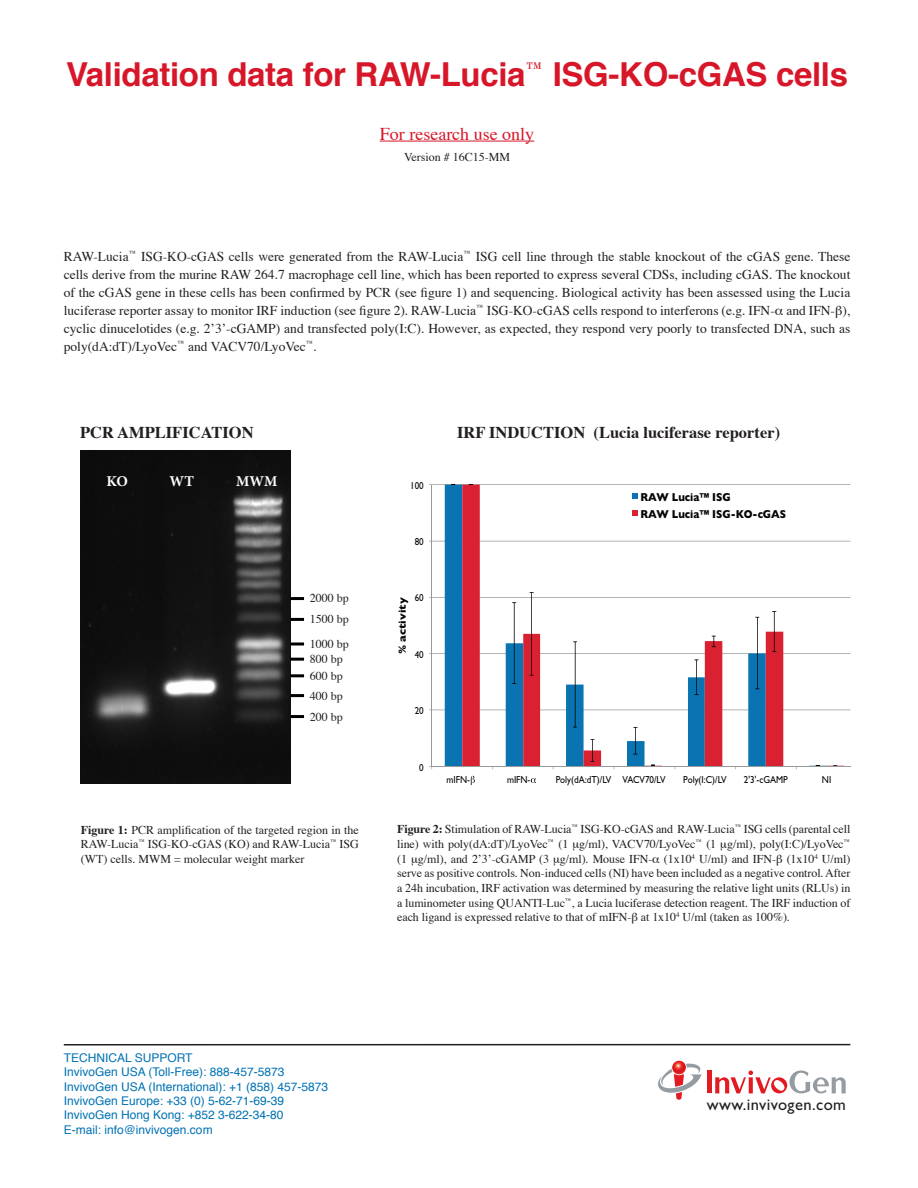
<style>
.page{position:relative;width:918px;height:1188px;background:#fff}
.page>*{position:absolute;margin:0;border:0;box-sizing:border-box;transform-origin:0 0}
.t1{font:700 33px "Helvetica";letter-spacing:-.01em;color:#d71729}
.t2{font:18px "Times";color:#d71729}
.t3{font:700 16.5px "Times";color:#231f20}
.t4{font:500 16.5px "Gill Sans MT Pro";letter-spacing:.025em;color:#231f20}
.t5{font:700 15px "Minion Pro";color:#fff}
.t6{font:13.5px/18px "Times";color:#231f20;text-align:justify}
.t7{font:12px/14.7px "Times";color:#231f20;text-align:justify}
.t8{font:12px "Helvetica";color:#0072b4}
.t9{font:700 11.55px/17px "Gill Sans";color:#050504;scale:.9 1}
.t10{font:700 10.35px "Gill Sans";color:#050504;scale:1.12 1}
.t11{font:10.2px "Gill Sans";color:#050504;scale:.9 1}
.s1{font-weight:700}
</style>
<div class="page">
<hr style="left:380px;top:141px;width:154px;height:1px;background:#d71729">
<hr style="left:64px;top:1044px;width:786px;height:2px;background:#231f20">
<svg style="left:672px;top:1061px;width:14px;height:13px"></svg>
<svg style="left:658px;top:1064px;width:43px;height:36px"></svg>
<hr style="left:707px;top:1071px;width:4px;height:22px;background:#e21a21">
<svg style="left:715px;top:1071px;width:131px;height:22px"></svg>
<hr style="left:432px;top:710px;width:418px;height:1px;background:#989898">
<hr style="left:432px;top:653px;width:418px;height:1px;background:#989898">
<hr style="left:432px;top:597px;width:418px;height:1px;background:#989898">
<hr style="left:432px;top:541px;width:418px;height:1px;background:#989898">
<hr style="left:432px;top:484px;width:418px;height:1px;background:#989898">
<div style="left:445px;top:485px;width:17px;height:281px;background:#0974b1"></div>
<svg style="left:462px;top:485px;width:382px;height:281px"></svg>
<svg style="left:512px;top:602px;width:4px;height:82px"></svg>
<svg style="left:573px;top:641px;width:4px;height:86px"></svg>
<svg style="left:633px;top:727px;width:4px;height:27px"></svg>
<svg style="left:694px;top:660px;width:4px;height:35px"></svg>
<svg style="left:755px;top:617px;width:4px;height:72px"></svg>
<svg style="left:530px;top:592px;width:4px;height:84px"></svg>
<svg style="left:591px;top:739px;width:3px;height:23px"></svg>
<svg style="left:712px;top:636px;width:4px;height:11px"></svg>
<svg style="left:772px;top:611px;width:4px;height:41px"></svg>
<hr style="left:432px;top:485px;width:1px;height:282px;background:#989898">
<hr style="left:432px;top:766px;width:418px;height:1px;background:#989898">
<svg style="left:471px;top:776px;width:4px;height:9px"></svg>
<svg style="left:531px;top:778px;width:5px;height:5px"></svg>
<svg style="left:633px;top:493px;width:5px;height:6px"></svg>
<svg style="left:633px;top:510px;width:5px;height:6px"></svg>
<img style="left:81px;top:450px;width:209px;height:333px">
<hr style="left:290px;top:715px;width:14px;height:3px;background:#000">
<hr style="left:290px;top:694px;width:14px;height:3px;background:#000">
<hr style="left:290px;top:658px;width:14px;height:3px;background:#000">
<hr style="left:290px;top:674px;width:14px;height:3px;background:#000">
<hr style="left:290px;top:642px;width:14px;height:3px;background:#000">
<hr style="left:290px;top:618px;width:14px;height:3px;background:#000">
<hr style="left:290px;top:597px;width:14px;height:3px;background:#000">
<p class="t1" style="left:66px;top:47px;width:784px">Validation data for RAW-Lucia<sup>™</sup> ISG-KO-cGAS cells</p>
<p class="t2" style="left:380px;top:122px;width:156px">For research use only</p>
<p class="t7" style="left:404px;top:151px;width:107px">Version # 16C15-MM</p>
<p class="t6" style="left:64px;top:248px;width:788px">RAW-Lucia<sup>™</sup> ISG-KO-cGAS cells were generated from the RAW-Lucia<sup>™</sup> ISG cell line through the stable knockout of the cGAS gene. These cells derive from the murine RAW 264.7 macrophage cell line, which has been reported to express several CDSs, including cGAS. The knockout of the cGAS gene in these cells has been confirmed by PCR (see figure 1) and sequencing. Biological activity has been assessed using the Lucia luciferase reporter assay to monitor IRF induction (see figure 2). RAW‑Lucia<sup>™</sup> ISG-KO-cGAS cells respond to interferons (e.g. IFN- and IFN- ), cyclic dinucelotides (e.g. 2’3’-cGAMP) and transfected poly(I:C). However, as expected, they respond very poorly to transfected DNA, such as poly(dA:dT)/LyoVec<sup>™</sup> and VACV70/LyoVec<sup>™</sup>.</p>
<p class="t3" style="left:80px;top:421px;width:175px">PCR AMPLIFICATION</p>
<p class="t5" style="left:106px;top:471px;width:23px">KO</p>
<p class="t5" style="left:169px;top:471px;width:26px">WT</p>
<p class="t5" style="left:236px;top:471px;width:43px">MWM</p>
<p class="t7" style="left:310px;top:591px;width:40px">2000 bp</p>
<p class="t7" style="left:310px;top:612px;width:40px">1500 bp</p>
<p class="t7" style="left:310px;top:637px;width:40px">1000 bp</p>
<p class="t7" style="left:310px;top:653px;width:34px">800 bp</p>
<p class="t7" style="left:310px;top:669px;width:34px">600 bp</p>
<p class="t7" style="left:310px;top:689px;width:34px">400 bp</p>
<p class="t7" style="left:310px;top:710px;width:34px">200 bp</p>
<p class="t7" style="left:81px;top:823px;width:280px"><span class="s1">Figure 1:</span> PCR amplification of the targeted region in the RAW-Lucia<sup>™</sup> ISG-KO-cGAS (KO) and RAW-Lucia<sup>™</sup> ISG (WT) cells. MWM = molecular weight marker</p>
<p class="t11" style="left:410px;top:479px;width:17px">100</p>
<p class="t11" style="left:415px;top:536px;width:12px">80</p>
<p class="t11" style="left:415px;top:592px;width:12px">60</p>
<p class="t10" style="left:394px;top:654px;width:52px;rotate:-90deg">% activity</p>
<p class="t11" style="left:415px;top:648px;width:12px">40</p>
<p class="t11" style="left:415px;top:705px;width:12px">20</p>
<p class="t11" style="left:419px;top:761px;width:7px">0</p>
<p class="t3" style="left:457px;top:421px;width:325px">IRF INDUCTION (Lucia luciferase reporter)</p>
<p class="t9" style="left:641px;top:489px;width:163px">RAW Lucia™ ISG<br>RAW Lucia™ ISG-KO-cGAS</p>
<p class="t11" style="left:447px;top:773px;width:28px">mIFN-</p>
<p class="t11" style="left:507px;top:773px;width:28px">mIFN-</p>
<p class="t11" style="left:556px;top:773px;width:124px">Poly(dA:dT)/LV VACV70/LV</p>
<p class="t11" style="left:683px;top:773px;width:50px">Poly(I:C)/LV</p>
<p class="t11" style="left:744px;top:773px;width:50px">2'3'-cGAMP</p>
<p class="t11" style="left:822px;top:773px;width:12px">NI</p>
<p class="t7" style="left:397px;top:823px;width:455px"><span class="s1">Figure 2:</span> Stimulation of RAW-Lucia<sup>™</sup> ISG-KO-cGAS and RAW-Lucia<sup>™</sup> ISG cells (parental cell line) with poly(dA:dT)/LyoVec<sup>™</sup> (1 g/ml), VACV70/LyoVec<sup>™</sup> (1 g/ml), poly(I:C)/LyoVec<sup>™ </sup>(1 g/ml), and 2’3’-cGAMP (3 g/ml). Mouse IFN- (1x10<sup>4</sup> U/ml) and IFN- (1x10<sup>4</sup> U/ml) serve as positive controls. Non-induced cells (NI) have been included as a negative control After a 24h incubation, IRF activation was determined by measuring the relative light units (RLUs) in a luminometer using QUANTI‑Luc<sup>™</sup>, a Lucia luciferase detection reagent. The IRF induction of each ligand is expressed relative to that of mIFN- at 1x10<sup>4</sup> U/ml (taken as 100%).</p>
<p class="t8" style="left:64px;top:1048px;width:130px">TECHNICAL SUPPORT</p>
<p class="t8" style="left:64px;top:1063px;width:222px">InvivoGen USA (Toll‑Free): 888-457-5873</p>
<p class="t8" style="left:64px;top:1077px;width:266px">InvivoGen USA (International): +1 (858) 457-5873</p>
<p class="t8" style="left:64px;top:1092px;width:222px">InvivoGen Europe: +33 (0) 5-62-71-69-39</p>
<p class="t8" style="left:64px;top:1106px;width:221px">InvivoGen Hong Kong: +852 3-622-34-80</p>
<p class="t8" style="left:64px;top:1120px;width:150px">E-mail: info@invivogen.com</p>
<p class="t4" style="left:707px;top:1095px;width:141px">www.invivogen.com</p>
</div>
